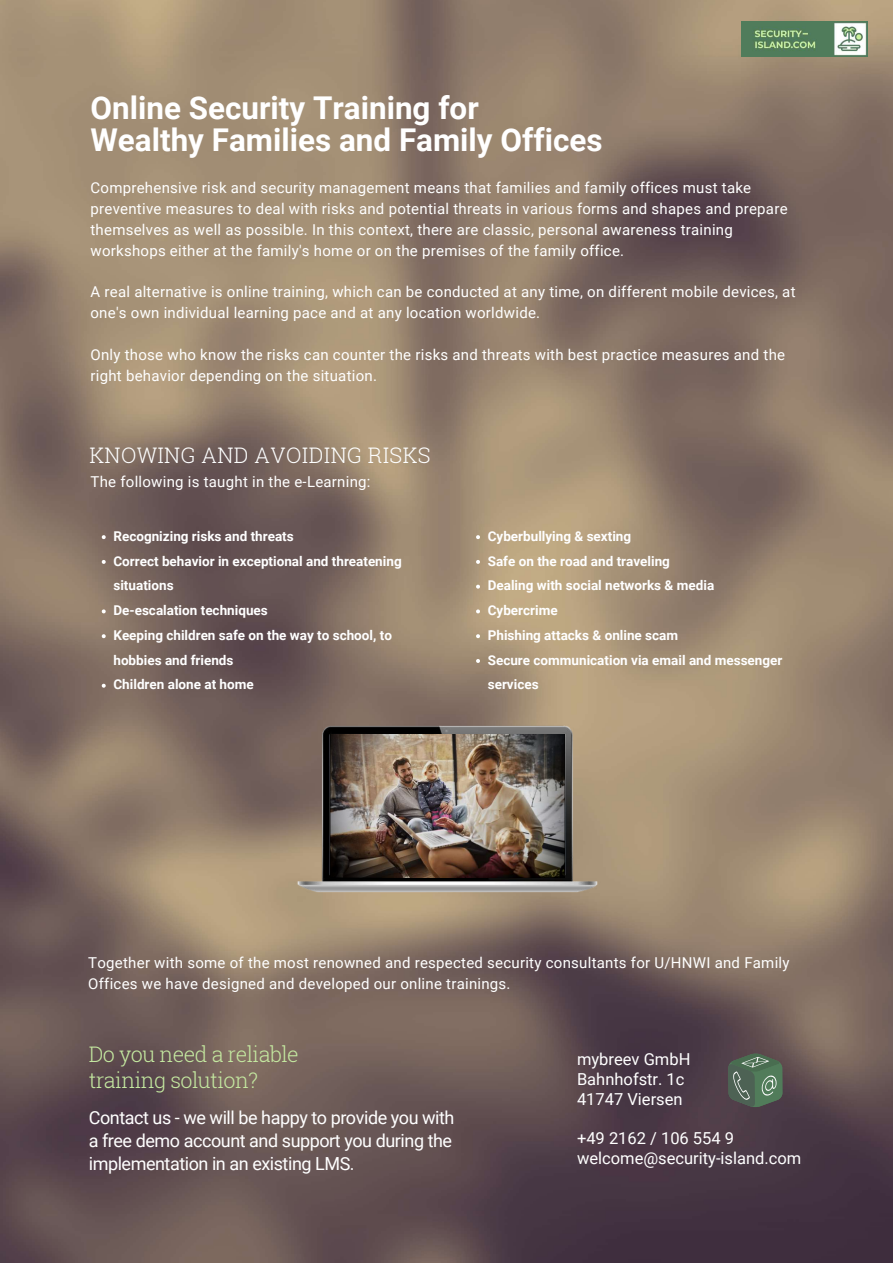
<style>
.page{position:relative;width:893px;height:1263px;background:#fff}
.page>*{position:absolute;margin:0;border:0;box-sizing:border-box;transform-origin:0 0}
.t1{font:700 31.42px/31.8px "Roboto";color:#fff}
.t2{font:300 21.45px/25.6px "Roboto Slab";letter-spacing:-.025em;color:#c4e8a0}
.t3{font:300 21.45px "Roboto Slab";letter-spacing:.015em;color:#feffff}
.t4{font:18px/23.1px "Roboto";letter-spacing:-.025em;color:#fff}
.t5{font:16.5px/19.6px "Roboto";color:#fff}
.t6{font:15px/20.9px "Roboto";letter-spacing:.02em;color:#fff}
.t7{font:700 13.5px/24.8px "Roboto";color:#fff}
</style>
<div class="page">
<img style="left:0;top:0;width:893px;height:1263px">
<img style="left:741px;top:22px;width:126px;height:35px">
<svg style="left:728px;top:1053px;width:54px;height:54px"></svg>
<img style="left:294px;top:720px;width:306px;height:174px">
<img style="left:330px;top:734px;width:234px;height:143px">
<svg style="left:102px;top:535px;width:4px;height:4px"></svg>
<svg style="left:102px;top:560px;width:4px;height:4px"></svg>
<svg style="left:102px;top:609px;width:4px;height:4px"></svg>
<svg style="left:102px;top:634px;width:4px;height:4px"></svg>
<svg style="left:102px;top:684px;width:4px;height:4px"></svg>
<svg style="left:476px;top:535px;width:4px;height:4px"></svg>
<svg style="left:476px;top:560px;width:4px;height:4px"></svg>
<svg style="left:476px;top:585px;width:4px;height:4px"></svg>
<svg style="left:476px;top:609px;width:4px;height:4px"></svg>
<svg style="left:476px;top:634px;width:4px;height:4px"></svg>
<svg style="left:476px;top:659px;width:4px;height:4px"></svg>
<h1 class="t1" style="left:90px;top:92px;width:513px">Online Security Training for<br>Wealthy Families and Family Offices</h1>
<p class="t6" style="left:90px;top:178px;width:698px">Comprehensive risk and security management means that families and family offices must take preventive measures to deal with risks and potential threats in various forms and shapes and prepare themselves as well as possible. In this context, there are classic, personal awareness training workshops either at the family's home or on the premises of the family office.</p>
<p class="t6" style="left:90px;top:282px;width:706px">A real alternative is online training, which can be conducted at any time, on different mobile devices, at one's own individual learning pace and at any location worldwide.</p>
<p class="t6" style="left:90px;top:344px;width:696px">Only those who know the risks can counter the risks and threats with best practice measures and the right behavior depending on the situation.</p>
<h2 class="t3" style="left:89px;top:441px;width:343px">KNOWING AND AVOIDING RISKS</h2>
<p class="t6" style="left:90px;top:472px;width:281px">The following is taught in the e-Learning:</p>
<p class="t7" style="left:113px;top:524px;width:290px">Recognizing risks and threats<br>Correct behavior in exceptional and threatening situations<br>De-escalation techniques<br>Keeping children safe on the way to school, to hobbies and friends<br>Children alone at home</p>
<p class="t7" style="left:488px;top:524px;width:296px">Cyberbullying &amp; sexting<br>Safe on the road and traveling<br>Dealing with social networks &amp; media<br>Cybercrime<br>Phishing attacks &amp; online scam<br>Secure communication via email and messenger services</p>
<p class="t6" style="left:88px;top:953px;width:703px">Together with some of the most renowned and respected security consultants for U/HNWI and Family<br>Offices we have designed and developed our online trainings.</p>
<h2 class="t2" style="left:89px;top:1041px;width:211px">Do you need a reliable training solution?</h2>
<p class="t4" style="left:89px;top:1106px;width:367px">Contact us - we will be happy to provide you with a free demo account and support you during the implementation in an existing LMS.</p>
<p class="t5" style="left:577px;top:1050px;width:115px">mybreev GmbH<br>Bahnhofstr. 1c<br>41747 Viersen</p>
<p class="t5" style="left:577px;top:1128px;width:226px">+49 2162 / 106 554 9 welcome@security-island.com</p>
</div>
